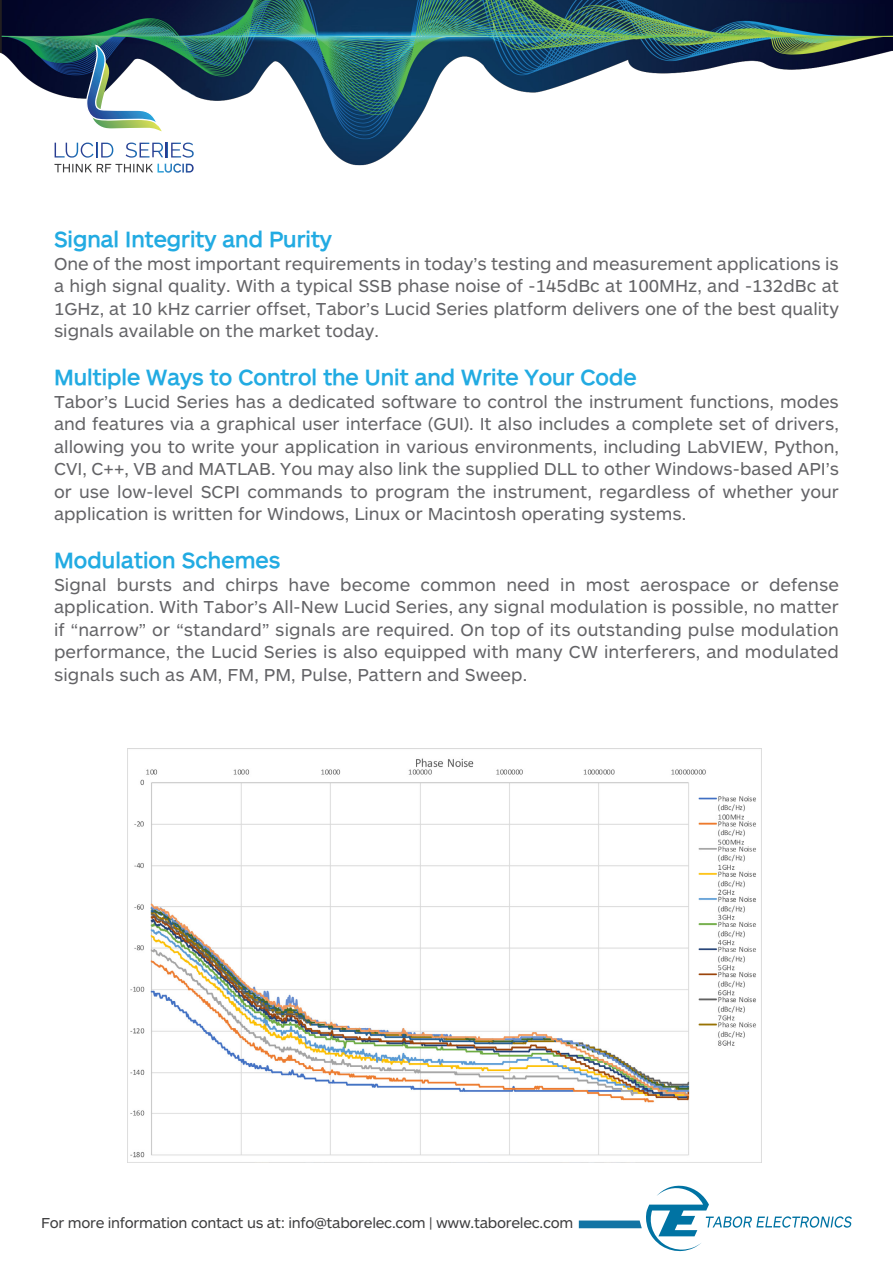
<style>
.page{position:relative;width:893px;height:1263px;background:#fff}
.page>*{position:absolute;margin:0;border:0;box-sizing:border-box;transform-origin:0 0}
.טקסט_רץ_פירוט{font:700 22.5px "Solo Sans";color:#22abe2}
.טקסט_רץ_פירוט-2{font:18px/22.5px "Solo Sans";color:#636366;text-align:justify}
.t1{font:15px "Solo Sans";letter-spacing:-.02em;color:#3e3e3f}
</style>
<div class="page">
<img style="left:0;top:0;width:893px;height:166px">
<svg style="left:579px;top:1185px;width:273px;height:66px"></svg>
<img style="left:86px;top:45px;width:76px;height:86px">
<svg style="left:55px;top:143px;width:58px;height:15px"></svg>
<svg style="left:126px;top:143px;width:68px;height:15px"></svg>
<svg style="left:54px;top:164px;width:140px;height:9px"></svg>
<img style="left:128px;top:748px;width:633px;height:410px">
<p class="טקסט_רץ_פירוט" style="left:54px;top:228px;width:279px">Signal Integrity and Purity</p>
<p class="טקסט_רץ_פירוט-2" style="left:54px;top:253px;width:786px">One of the most important requirements in today’s testing and measurement applications is a high signal quality. With a typical SSB phase noise of -145dBc at 100MHz, and -132dBc at 1GHz, at 10 kHz carrier offset, Tabor’s Lucid Series platform delivers one of the best quality signals available on the market today.</p>
<p class="טקסט_רץ_פירוט" style="left:54px;top:366px;width:584px">Multiple Ways to Control the Unit and Write Your Code</p>
<p class="טקסט_רץ_פירוט-2" style="left:54px;top:391px;width:786px">Tabor’s Lucid Series has a dedicated software to control the instrument functions, modes and features via a graphical user interface (GUI). It also includes a complete set of drivers, allowing you to write your application in various environments, including LabVIEW, Python, CVI, C++, VB and MATLAB. You may also link the supplied DLL to other Windows-based API’s or use low-level SCPI commands to program the instrument, regardless of whether your application is written for Windows, Linux or Macintosh operating systems.</p>
<p class="טקסט_רץ_פירוט" style="left:54px;top:549px;width:228px">Modulation Schemes</p>
<p class="טקסט_רץ_פירוט-2" style="left:54px;top:574px;width:786px">Signal bursts and chirps have become common need in most aerospace or defense application. With Tabor’s All-New Lucid Series, any signal modulation is possible, no matter if “narrow” or “standard” signals are required. On top of its outstanding pulse modulation performance, the Lucid Series is also equipped with many CW interferers, and modulated signals such as AM, FM, PM, Pulse, Pattern and Sweep.</p>
<p class="t1" style="left:41px;top:1215px;width:534px">For more information contact us at: info@taborelec.com | www.taborelec.com</p>
</div>
